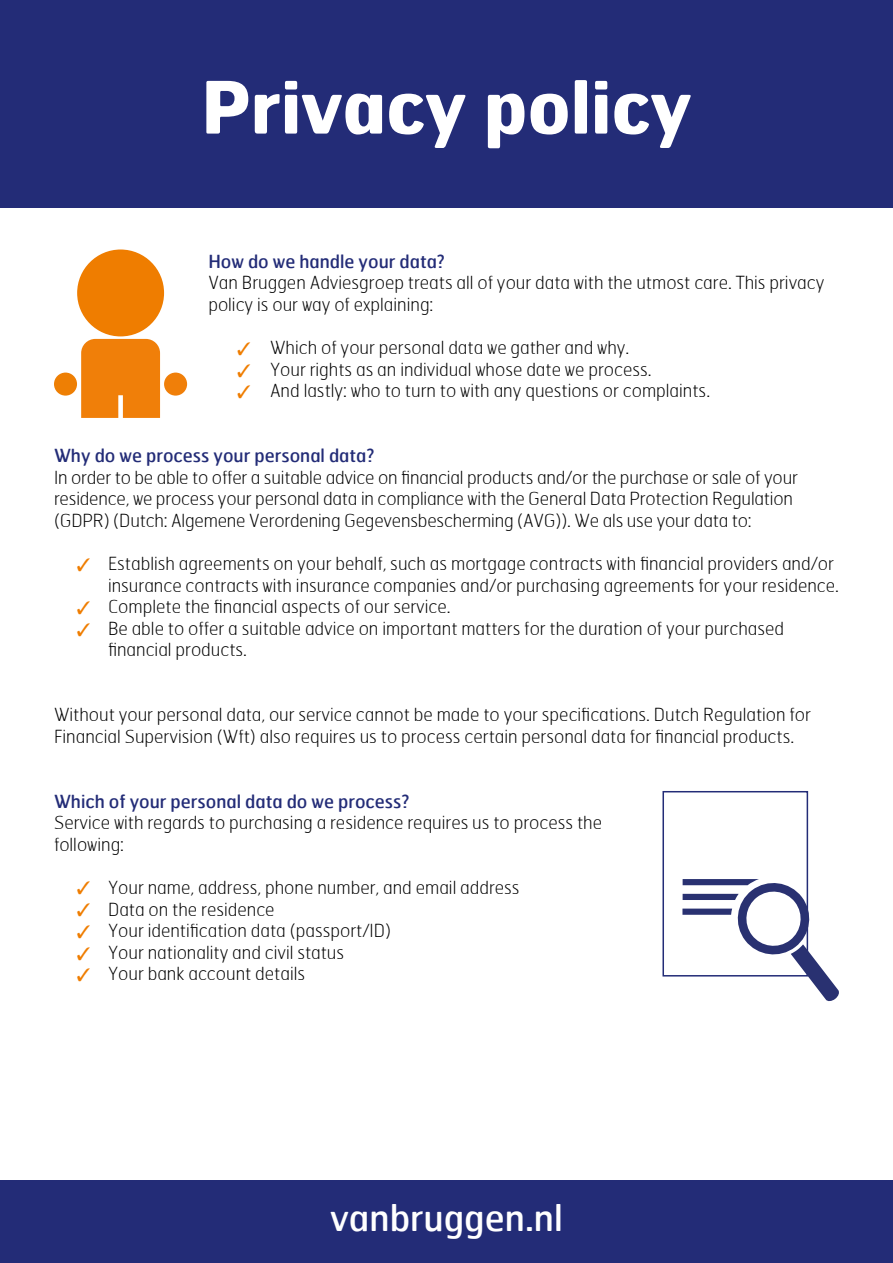
<style>
.page{position:relative;width:893px;height:1263px;background:#fff}
.page>*{position:absolute;margin:0;border:0;box-sizing:border-box;transform-origin:0 0}
.t1{font:700 72px "Hermes";color:#fff}
.t2{font:36px "Hermes";color:#fff}
.t3{font:100 18px/21.6px "Hermes";color:#000}
.t4{font:18px "Hermes";color:#232c77}
.t5{font:500 18px/21.8px "ITC Zapf Dingbats";color:#ef7d00;text-align:justify}
</style>
<div class="page">
<div style="left:0;top:0;width:893px;height:208px;background:#232c77"></div>
<div style="left:0;top:1180px;width:893px;height:83px;background:#232c77"></div>
<div style="left:662px;top:791px;width:146px;height:185px;background:#fff;border:2px solid #232c77"></div>
<svg style="left:682px;top:878px;width:157px;height:124px"></svg>
<div style="left:77px;top:249px;width:87px;height:87px;background:#ef7d00;border-radius:50%"></div>
<div style="left:81px;top:339px;width:79px;height:79px;background:#f07f09"></div>
<div style="left:54px;top:373px;width:23px;height:23px;background:#ee7f04;border-radius:50%"></div>
<div style="left:164px;top:373px;width:23px;height:23px;background:#f07f09;border-radius:50%"></div>
<h1 class="t1" style="left:201px;top:60px;width:492px">Privacy policy</h1>
<p class="t4" style="left:208px;top:249px;width:238px">How do we handle your data?</p>
<p class="t3" style="left:208px;top:271px;width:618px">Van Bruggen Adviesgroep treats all of your data with the utmost care. This privacy policy is our way of explaining:</p>
<p class="t3" style="left:270px;top:336px;width:442px">Which of your personal data we gather and why.<br>Your rights as an individual whose date we process.<br>And lastly: who to turn to with any questions or complaints.</p>
<p class="t5" style="left:237px;top:338px;width:15px">✓ ✓ ✓</p>
<p class="t4" style="left:54px;top:444px;width:322px">Why do we process your personal data?</p>
<p class="t3" style="left:54px;top:466px;width:745px">In order to be able to offer a suitable advice on financial products and/or the purchase or sale of your residence, we process your personal data in compliance with the General Data Protection Regulation (GDPR) (Dutch: Algemene Verordening Gegevensbescherming (AVG)). We als use your data to:</p>
<p class="t3" style="left:108px;top:552px;width:732px">Establish agreements on your behalf, such as mortgage contracts with financial providers and/or insurance contracts with insurance companies and/or purchasing agreements for your residence.<br>Complete the financial aspects of our service.<br>Be able to offer a suitable advice on important matters for the duration of your purchased financial products.</p>
<p class="t3" style="left:54px;top:703px;width:758px">Without your personal data, our service cannot be made to your specifications. Dutch Regulation for<br>Financial Supervision (Wft) also requires us to process certain personal data for financial products.</p>
<p class="t4" style="left:54px;top:789px;width:357px">Which of your personal data do we process?</p>
<p class="t3" style="left:54px;top:811px;width:550px">Service with regards to purchasing a residence requires us to process the following:</p>
<p class="t3" style="left:108px;top:876px;width:413px">Your name, address, phone number, and email address Data on the residence<br>Your identification data (passport/ID)<br>Your nationality and civil status<br>Your bank account details</p>
<p class="t5" style="left:77px;top:877px;width:15px">✓ ✓ ✓ ✓ ✓</p>
<h2 class="t2" style="left:330px;top:1195px;width:234px">vanbruggen.nl</h2>
</div>
